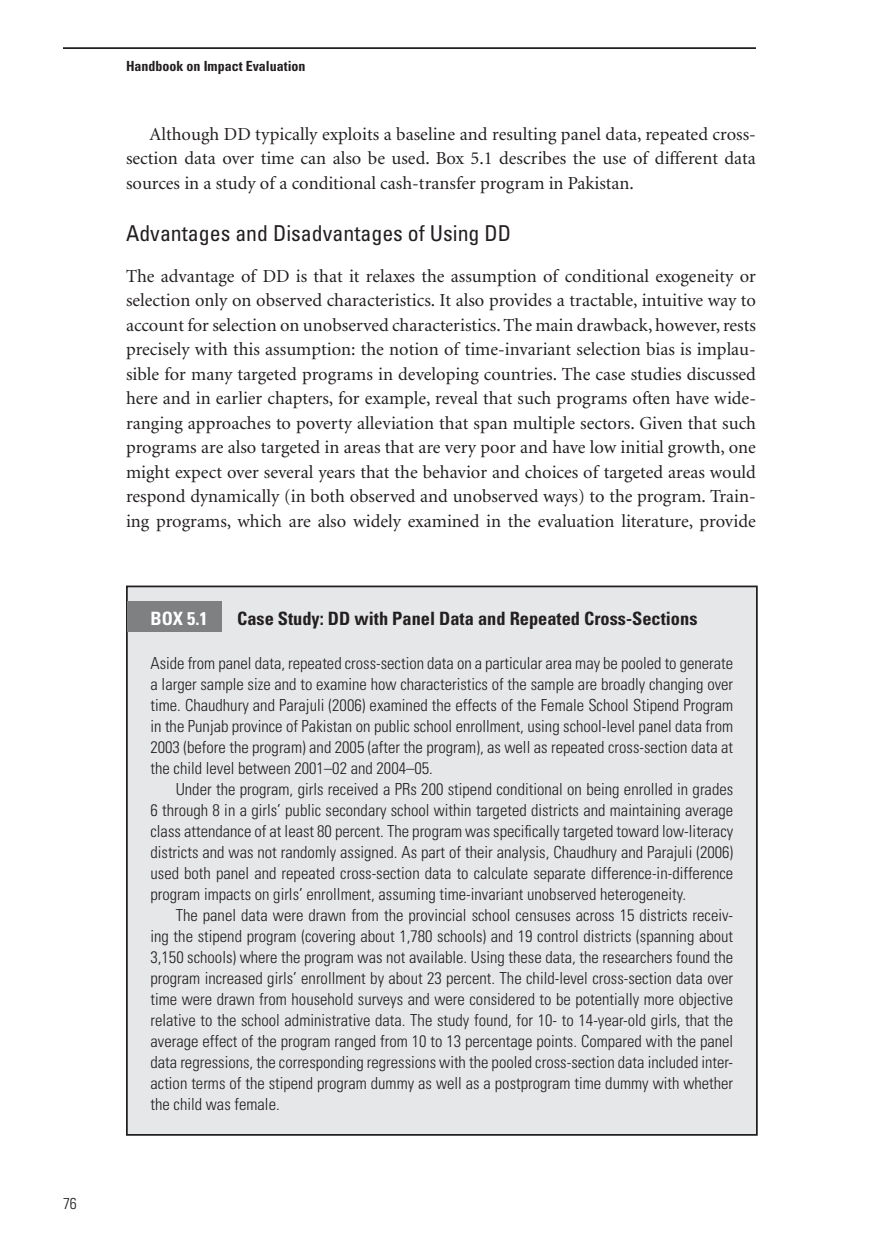
<style>
.page{position:relative;width:882px;height:1260px;background:#fff}
.page>*{position:absolute;margin:0;border:0;box-sizing:border-box;transform-origin:0 0}
.t1{font:condensed 21.88px "Univers";color:#231f20}
.t2{font:18.38px/24.5px "Minion";color:#231f20;text-align:justify}
.t3{font:700 condensed 18.38px "Univers";color:#231f20}
.t4{font:700 condensed 18.38px "Univers";color:#fff}
.t5{font:300 condensed 16.62px/21px "Univers";color:#231f20;text-align:justify}
.t6{font:300 condensed 15.75px "Univers";color:#231f20}
.t7{font:700 condensed 14px "Univers";color:#231f20}
</style>
<div class="page">
<hr style="left:63px;top:47px;width:693px;height:2px;background:#231f20">
<div style="left:127px;top:586px;width:630px;height:549px;background:#e6e7e8"></div>
<div style="left:126px;top:586px;width:632px;height:550px;border:2px solid #231f20"></div>
<div style="left:127px;top:601px;width:94px;height:31px;background:#7e8082"></div>
<p class="t6" style="left:63px;top:1198px;width:15px">76</p>
<p class="t7" style="left:126px;top:61px;width:181px">Handbook on Impact Evaluation</p>
<p class="t2" style="left:126px;top:123px;width:631px;text-indent:24px">Although DD typically exploits a baseline and resulting panel data, repeated cross&shy;section data over time can also be used. Box 5.1 describes the use of different data sources in a study of a conditional cash-transfer program in Pakistan.</p>
<h1 class="t1" style="left:126px;top:225px;width:387px">Advantages and Disadvantages of Using DD</h1>
<p class="t2" style="left:126px;top:265px;width:632px">The advantage of DD is that it relaxes the assumption of conditional exogeneity or selection only on observed characteristics. It also provides a tractable, intuitive way to account for selection on unobserved characteristics. The main drawback, however, rests precisely with this assumption: the notion of time-invariant selection bias is implau&shy;sible for many targeted programs in developing countries. The case studies discussed here and in earlier chapters, for example, reveal that such programs often have wide&shy;ranging approaches to poverty alleviation that span multiple sectors. Given that such programs are also targeted in areas that are very poor and have low initial growth, one might expect over several years that the behavior and choices of targeted areas would respond dynamically (in both observed and unobserved ways) to the program. Train&shy;ing programs, which are also widely examined in the evaluation literature, provide</p>
<p class="t4" style="left:150px;top:611px;width:59px">BOX 5.1</p>
<p class="t3" style="left:237px;top:611px;width:462px">Case Study: DD with Panel Data and Repeated Cross-Sections</p>
<p class="t5" style="left:150px;top:655px;width:584px">Aside from panel data, repeated cross-section data on a particular area may be pooled to generate a larger sample size and to examine how characteristics of the sample are broadly changing over time. Chaudhury and Parajuli (2006) examined the effects of the Female School Stipend Program in the Punjab province of Pakistan on public school enrollment, using school-level panel data from 2003 (before the program) and 2005 (after the program), as well as repeated cross-section data at the child level between 2001–02 and 2004–05.</p>
<p class="t5" style="left:150px;top:781px;width:584px;text-indent:25px">Under the program, girls received a PRs 200 stipend conditional on being enrolled in grades 6 through 8 in a girls’ public secondary school within targeted districts and maintaining average class attendance of at least 80 percent. The program was specifically targeted toward low-literacy districts and was not randomly assigned. As part of their analysis, Chaudhury and Parajuli (2006) used both panel and repeated cross-section data to calculate separate difference-in-difference program impacts on girls’ enrollment, assuming time-invariant unobserved heterogeneity.</p>
<p class="t5" style="left:150px;top:907px;width:584px;text-indent:25px">The panel data were drawn from the provincial school censuses across 15 districts receiv&shy;ing the stipend program (covering about 1,780 schools) and 19 control districts (spanning about 3,150 schools) where the program was not available. Using these data, the researchers found the program increased girls’ enrollment by about 23 percent. The child-level cross-section data over time were drawn from household surveys and were considered to be potentially more objective relative to the school administrative data. The study found, for 10- to 14-year-old girls, that the average effect of the program ranged from 10 to 13 percentage points. Compared with the panel data regressions, the corresponding regressions with the pooled cross-section data included inter&shy;action terms of the stipend program dummy as well as a postprogram time dummy with whether the child was female.</p>
</div>
